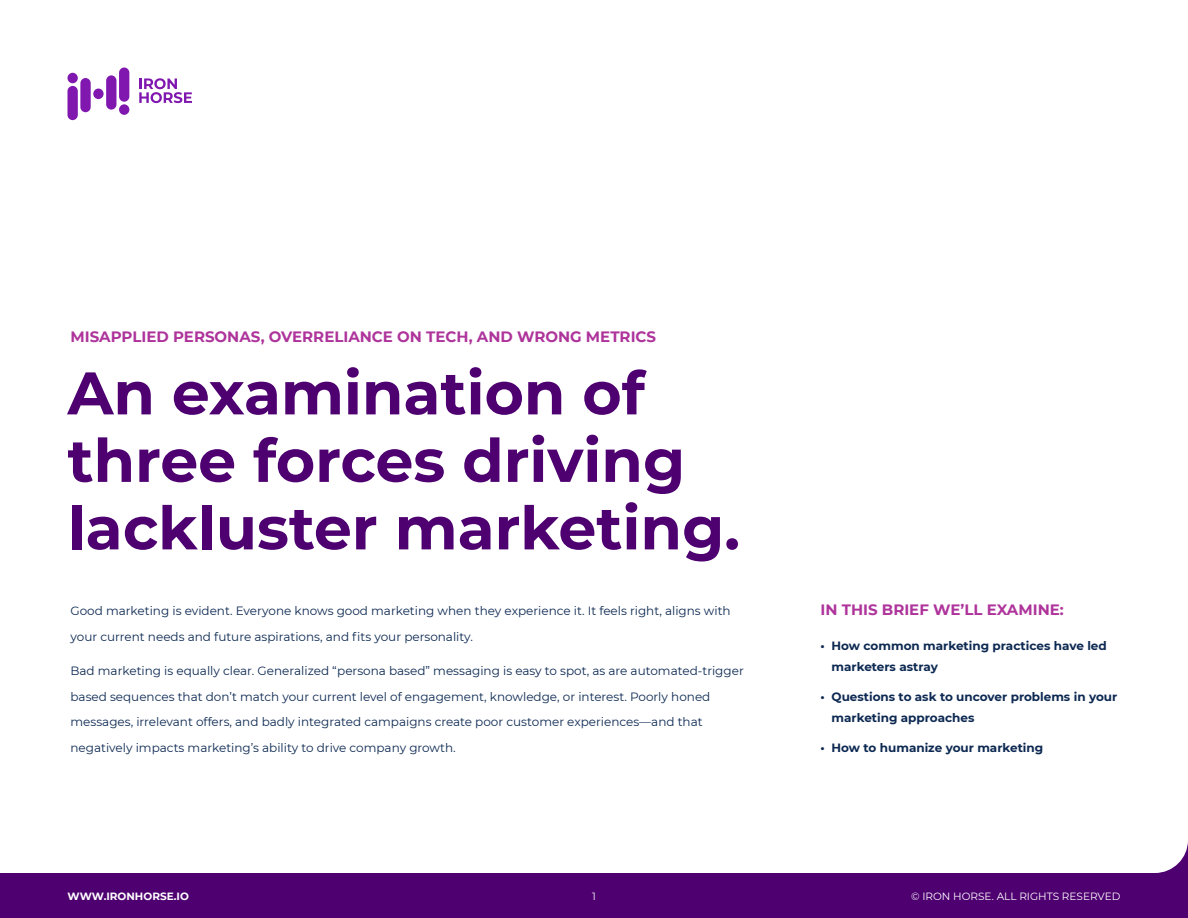
<style>
.page{position:relative;width:1188px;height:918px;background:#fff}
.page>*{position:absolute;margin:0;border:0;box-sizing:border-box;transform-origin:0 0}
.t1{font:700 60px/67.5px "Montserrat";color:#4e0071}
.t2{font:700 15px "Montserrat";color:#ae349b}
.t3{font:12px/25.5px "Montserrat";color:#0d2952}
.t4{font:700 12px/21px "Montserrat";color:#0d2952}
.t5{font:10.5px "Montserrat";color:#fff}
.t6{font:700 10.5px "Montserrat";color:#fff}
</style>
<div class="page">
<svg style="left:0;top:841px;width:1188px;height:77px;fill:#4e0071"></svg>
<svg style="left:139px;top:78px;width:53px;height:25px"></svg>
<svg style="left:67px;top:67px;width:62px;height:53px"></svg>
<p class="t2" style="left:70px;top:326px;width:587px">MISAPPLIED PERSONAS, OVERRELIANCE ON TECH, AND WRONG METRICS</p>
<h1 class="t1" style="left:68px;top:356px;width:674px">An examination of three forces driving lackluster marketing.</h1>
<p class="t3" style="left:70px;top:598px;width:662px">Good marketing is evident. Everyone knows good marketing when they experience it. It feels right, aligns with your current needs and future aspirations, and fits your personality.</p>
<p class="t3" style="left:70px;top:658px;width:675px">Bad marketing is equally clear. Generalized “persona based” messaging is easy to spot, as are automated-trigger based sequences that don’t match your current level of engagement, knowledge, or interest. Poorly honed messages, irrelevant offers, and badly integrated campaigns create poor customer experiences—and that negatively impacts marketing’s ability to drive company growth.</p>
<p class="t2" style="left:820px;top:599px;width:245px">IN THIS BRIEF WE’LL EXAMINE:</p>
<p class="t4" style="left:832px;top:634px;width:277px;text-indent:-11px">• How common marketing practices have led marketers astray</p>
<p class="t4" style="left:832px;top:685px;width:287px;text-indent:-11px">• Questions to ask to uncover problems in your marketing approaches</p>
<p class="t4" style="left:820px;top:736px;width:224px">• How to humanize your marketing</p>
<p class="t6" style="left:68px;top:888px;width:123px">WWW.IRONHORSE.IO</p>
<p class="t5" style="left:592px;top:889px;width:5px">1</p>
<p class="t5" style="left:911px;top:889px;width:211px">© IRON HORSE. ALL RIGHTS RESERVED</p>
</div>
